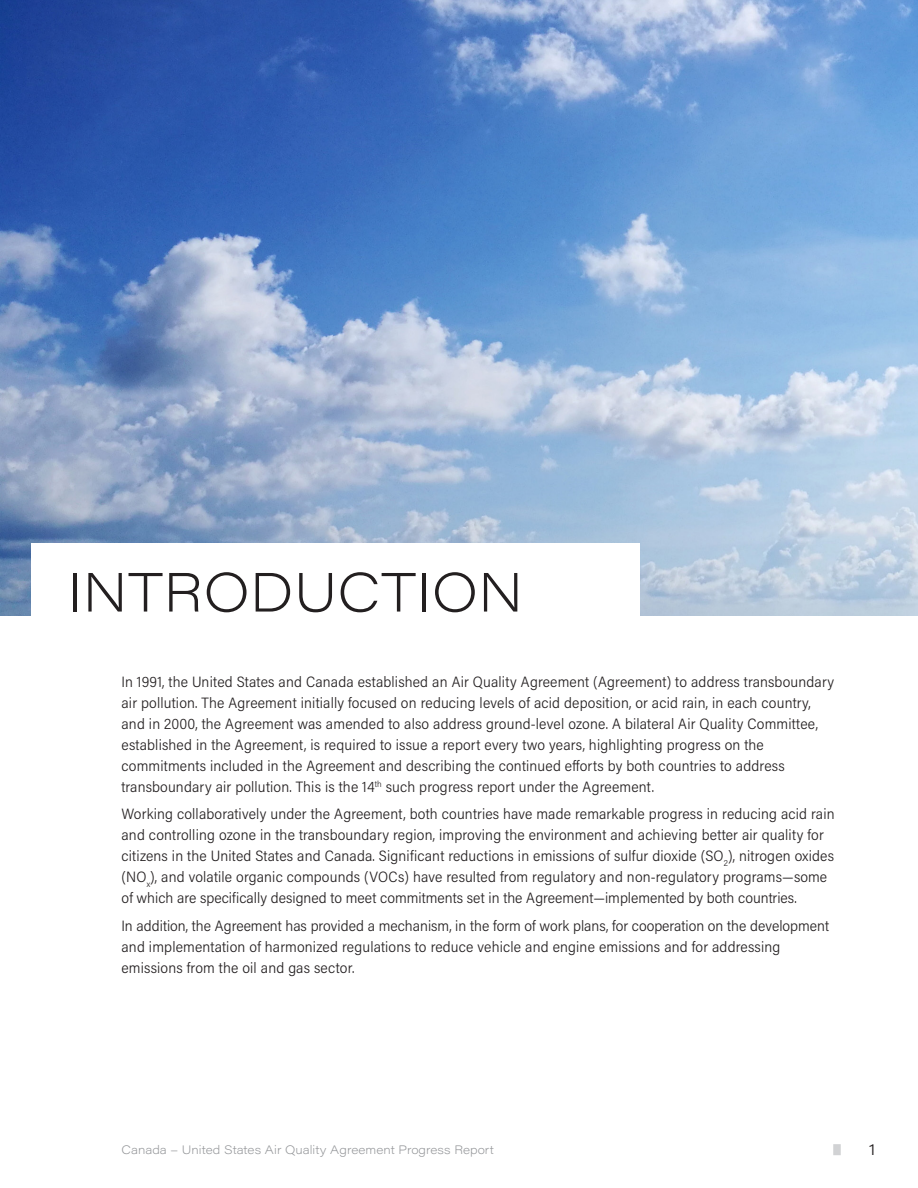
<style>
.page{position:relative;width:918px;height:1188px;background:#fff}
.page>*{position:absolute;margin:0;border:0;box-sizing:border-box;transform-origin:0 0}
.Section_Title{font:200 54px "Acumin Pro Wide";letter-spacing:.01em;color:#231f20}
.Body{font:300 15px/21px "Acumin Pro Semi Cond";letter-spacing:.01em;color:#231f20}
.t1{font:300 15px "Acumin Pro Wide";color:#231f20}
.t2{font:12px "Acumin Variable Concept";color:#939598}
</style>
<div class="page">
<div style="left:833px;top:1144px;width:8px;height:11px;background:#d1d2d4"></div>
<img style="left:0;top:0;width:918px;height:615px">
<div style="left:31px;top:543px;width:609px;height:99px;background:#fff"></div>
<p class="Section_Title" style="left:68px;top:554px;width:457px">INTRODUCTION</p>
<p class="Body" style="left:122px;top:670px;width:714px">In 1991, the United States and Canada established an Air Quality Agreement (Agreement) to address transboundary air pollution. The Agreement initially focused on reducing levels of acid deposition, or acid rain, in each country, and in 2000, the Agreement was amended to also address ground-level ozone. A bilateral Air Quality Committee, established in the Agreement, is required to issue a report every two years, highlighting progress on the commitments included in the Agreement and describing the continued efforts by both countries to address transboundary air pollution. This is the 14<sup>th</sup> such progress report under the Agreement.</p>
<p class="Body" style="left:122px;top:803px;width:715px">Working collaboratively under the Agreement, both countries have made remarkable progress in reducing acid rain and controlling ozone in the transboundary region, improving the environment and achieving better air quality for citizens in the United States and Canada. Significant reductions in emissions of sulfur dioxide (SO<sub>2</sub>), nitrogen oxides (NO<sub>x</sub>), and volatile organic compounds (VOCs) have resulted from regulatory and non-regulatory programs—some of which are specifically designed to meet commitments set in the Agreement—implemented by both countries.</p>
<p class="Body" style="left:122px;top:915px;width:709px">In addition, the Agreement has provided a mechanism, in the form of work plans, for cooperation on the development and implementation of harmonized regulations to reduce vehicle and engine emissions and for addressing emissions from the oil and gas sector.</p>
<p class="t2" style="left:122px;top:1142px;width:374px">Canada – United States Air Quality Agreement Progress Report</p>
<p class="t1" style="left:869px;top:1139px;width:8px">1</p>
</div>
